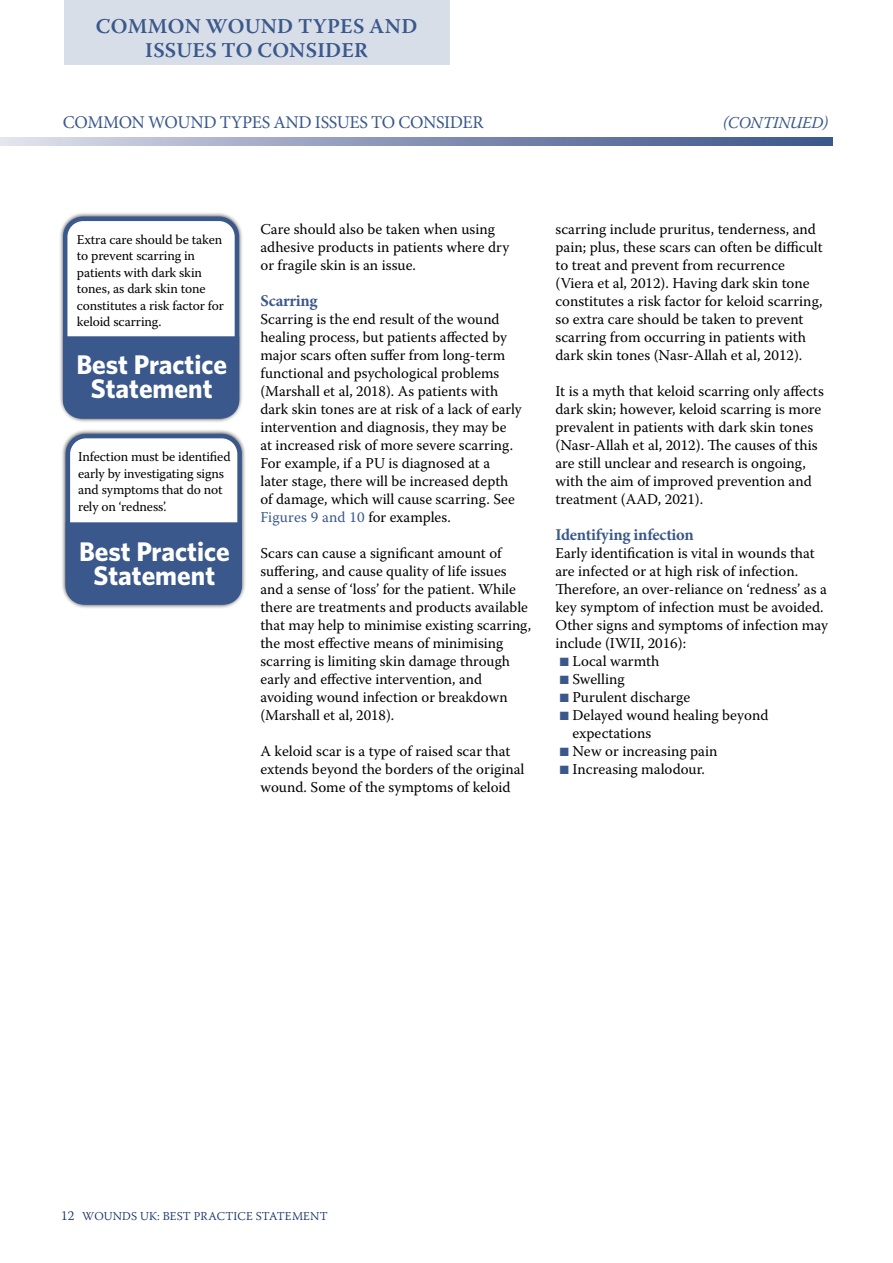
<style>
.page{position:relative;width:893px;height:1263px;background:#fff}
.page>*{position:absolute;margin:0;border:0;box-sizing:border-box;transform-origin:0 0}
.t1{font:700 27px/24px "Whitney";color:#fff;text-align:center}
.t2{font:600 21px/24px "Warnock Pro";letter-spacing:.01em;color:#3a588b;text-align:center}
.t3{font:18px "Minion Pro";letter-spacing:-.02em;color:#3a588b}
.t4{font:700 16.5px "Minion Pro";letter-spacing:-.015em;color:#3a588b}
.t5{font:italic 16.5px "Warnock Pro";letter-spacing:-.015em;color:#3a588b}
.t6{font:15px/18px "Warnock Pro";color:#000}
.t7{font:13.5px/16.5px "Warnock Pro";letter-spacing:-.01em;color:#000}
.t8{font:300 12px "Warnock Pro";letter-spacing:.01em;color:#102e65}
.s1{color:#3a588b}
.s2{font-size:13.5px}
</style>
<div class="page">
<div style="left:65px;top:0;width:385px;height:64px;background:#d8dee8"></div>
<svg style="left:0;top:137px;width:832px;height:9px;background:#8995b7"></svg>
<div style="left:59px;top:212px;width:185px;height:211px;background:#000;opacity:.75"></div>
<div style="left:65px;top:219px;width:172px;height:197px;background:#fff;border-radius:18px"></div>
<div style="left:63px;top:217px;width:176px;height:202px;border:4px solid #3a588b;border-radius:18px"></div>
<div style="left:61px;top:429px;width:186px;height:180px;background:#000;opacity:.75"></div>
<div style="left:68px;top:436px;width:172px;height:166px;background:#fff;border-radius:18px"></div>
<div style="left:66px;top:434px;width:176px;height:171px;border:4px solid #3a588b;border-radius:18px"></div>
<div style="left:63px;top:336px;width:176px;height:82px;background:#3a588b"></div>
<div style="left:66px;top:522px;width:176px;height:82px;background:#3a588b"></div>
<h2 class="t2" style="left:96px;top:14px;width:323px">COMMON WOUND TYPES AND<br>ISSUES TO CONSIDER</h2>
<p class="t3" style="left:63px;top:110px;width:422px">COMMON WOUND TYPES AND ISSUES TO CONSIDER</p>
<p class="t5" style="left:723px;top:112px;width:107px">(CONTINUED)</p>
<p class="t7" style="left:77px;top:231px;width:148px">Extra care should be taken to prevent scarring in patients with dark skin tones, as dark skin tone constitutes a risk factor for keloid scarring.</p>
<h1 class="t1" style="left:76px;top:352px;width:152px">Best Practice<br>Statement</h1>
<p class="t7" style="left:78px;top:448px;width:154px">Infection must be identified early by investigating signs and symptoms that do not rely on ‘redness’.</p>
<h1 class="t1" style="left:79px;top:538px;width:152px">Best Practice<br>Statement</h1>
<p class="t6" style="left:260px;top:220px;width:250px">Care should also be taken when using adhesive products in patients where dry or fragile skin is an issue.</p>
<p class="t4" style="left:260px;top:289px;width:59px">Scarring</p>
<p class="t6" style="left:260px;top:310px;width:263px">Scarring is the end result of the wound healing process, but patients affected by major scars often suffer from long-term functional and psychological problems (Marshall et al, 2018). As patients with dark skin tones are at risk of a lack of early intervention and diagnosis, they may be at increased risk of more severe scarring.<br>For example, if a PU is diagnosed at a<br>later stage, there will be increased depth of damage, which will cause scarring. See <span class="s1">Figures 9 and 10</span> for examples.</p>
<p class="t6" style="left:260px;top:544px;width:272px">Scars can cause a significant amount of suffering, and cause quality of life issues and a sense of ‘loss’ for the patient. While there are treatments and products available that may help to minimise existing scarring, the most effective means of minimising scarring is limiting skin damage through early and effective intervention, and avoiding wound infection or breakdown (Marshall et al, 2018).</p>
<p class="t6" style="left:260px;top:742px;width:266px">A keloid scar is a type of raised scar that extends beyond the borders of the original wound. Some of the symptoms of keloid</p>
<p class="t6" style="left:555px;top:220px;width:269px">scarring include pruritus, tenderness, and pain; plus, these scars can often be difficult to treat and prevent from recurrence (Viera et al, 2012). Having dark skin tone constitutes a risk factor for keloid scarring, so extra care should be taken to prevent scarring from occurring in patients with dark skin tones (Nasr-Allah et al, 2012).</p>
<p class="t6" style="left:555px;top:382px;width:270px">It is a myth that keloid scarring only affects dark skin; however, keloid scarring is more prevalent in patients with dark skin tones (Nasr-Allah et al, 2012). The causes of this are still unclear and research is ongoing, with the aim of improved prevention and treatment (AAD, 2021).</p>
<p class="t4" style="left:555px;top:523px;width:140px">Identifying infection</p>
<p class="t6" style="left:555px;top:544px;width:274px">Early identification is vital in wounds that are infected or at high risk of infection.<br>Therefore, an over-reliance on ‘redness’ as a key symptom of infection must be avoided.<br>Other signs and symptoms of infection may include (IWII, 2016):</p>
<p class="t6" style="left:560px;top:652px;width:101px"><span class="s1">■</span> Local warmth</p>
<p class="t6" style="left:560px;top:670px;width:66px"><span class="s1">■</span> Swelling</p>
<p class="t6" style="left:560px;top:688px;width:132px"><span class="s1">■</span> Purulent discharge</p>
<p class="t6" style="left:572px;top:706px;width:198px;text-indent:-13px"><span class="s1">■</span> Delayed wound healing beyond expectations</p>
<p class="t6" style="left:560px;top:742px;width:159px"><span class="s1">■</span> New or increasing pain</p>
<p class="t6" style="left:560px;top:760px;width:147px"><span class="s1">■</span> Increasing malodour.</p>
<p class="t8" style="left:61px;top:1209px;width:268px"><span class="s2">12</span> WOUNDS UK: BEST PRACTICE STATEMENT</p>
</div>
